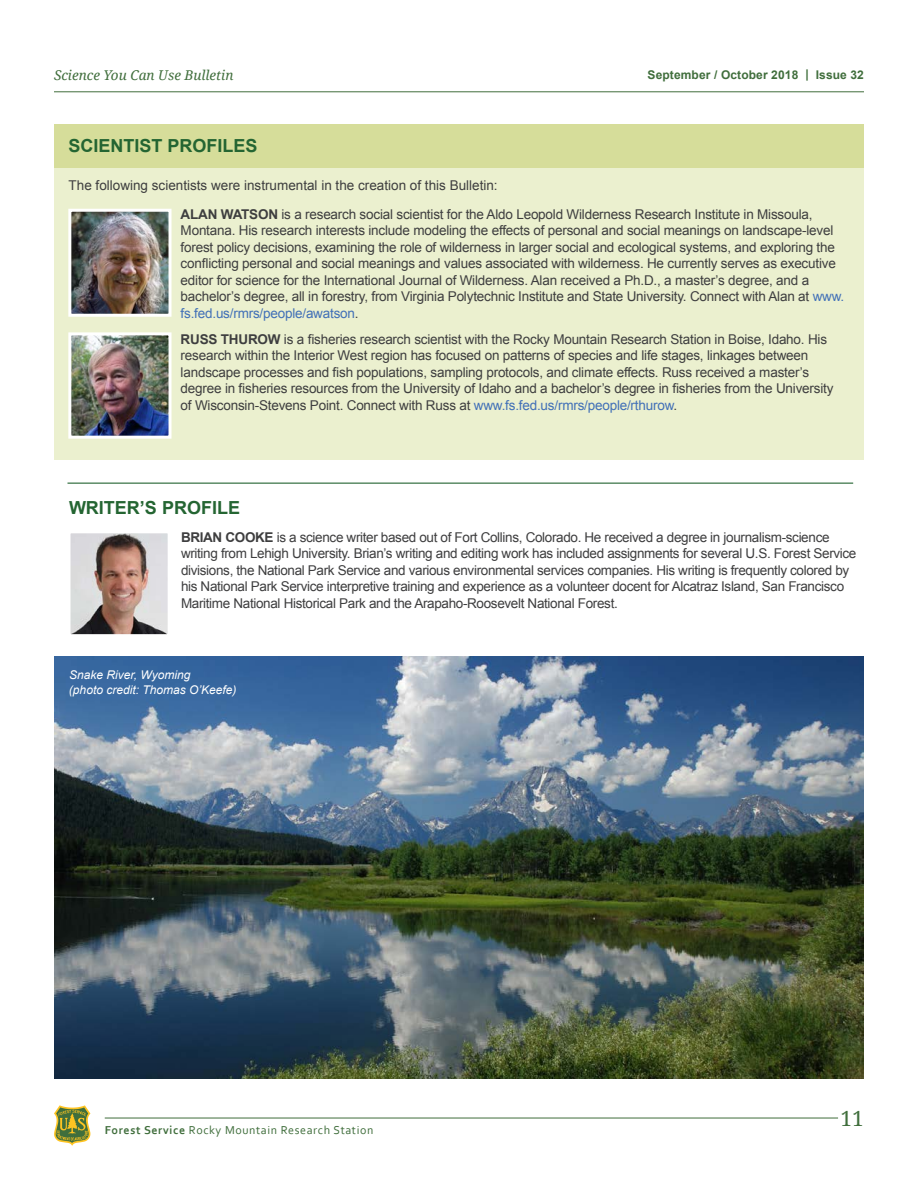
<style>
.page{position:relative;width:918px;height:1188px;background:#fff}
.page>*{position:absolute;margin:0;border:0;box-sizing:border-box;transform-origin:0 0}
.t1{font:21px "Noto Serif";color:#406e3c}
.Side_Bar_-_Heading{font:700 18px "Arial";color:#246532}
.Side_Bar-_scientist{font:13.5px/16.5px "Arial";letter-spacing:-.015em;color:#3e3e3f}
.Side_Bar_-_Text{font:13.5px "Arial";color:#3e3e3f}
.t2{font:italic 13.5px "Noto Serif";color:#406e3c}
.Figure_Caption{font:italic 12px/15px "Arial";color:#fff}
.t3{font:12px "Corbel";letter-spacing:.05em;color:#406e3c}
.t4{font:700 12px "Arial";letter-spacing:.01em;color:#406e3c}
.s1{font-weight:700}
.s2{color:#4170b7}
</style>
<div class="page">
<hr style="left:105px;top:1118px;width:733px;height:1px;background:#406e3c">
<svg style="left:54px;top:1105px;width:36px;height:41px"></svg>
<hr style="left:54px;top:91px;width:810px;height:1px;background:#406e3c">
<div style="left:54px;top:128px;width:810px;height:332px;background:#ebf0cf"></div>
<div style="left:54px;top:124px;width:810px;height:43px;background:#d6dd9a"></div>
<hr style="left:68px;top:483px;width:785px;height:1px;background:#246532">
<img style="left:72px;top:213px;width:96px;height:100px">
<div style="left:68px;top:209px;width:104px;height:108px;border:3px solid #fff"></div>
<img style="left:72px;top:336px;width:96px;height:99px">
<div style="left:68px;top:332px;width:104px;height:107px;border:3px solid #fff"></div>
<img style="left:72px;top:534px;width:95px;height:99px">
<div style="left:68px;top:530px;width:103px;height:107px;border:3px solid #fff"></div>
<img style="left:54px;top:657px;width:810px;height:421px">
<p class="t2" style="left:54px;top:66px;width:181px">Science You Can Use Bulletin</p>
<p class="t4" style="left:648px;top:67px;width:218px">September / October 2018 | Issue 32</p>
<p class="Side_Bar_-_Heading" style="left:69px;top:134px;width:191px">SCIENTIST PROFILES</p>
<p class="Side_Bar_-_Text" style="left:69px;top:177px;width:431px">The following scientists were instrumental in the creation of this Bulletin:</p>
<p class="Side_Bar-_scientist" style="left:181px;top:206px;width:665px"><span class="s1">ALAN WATSON</span> is a research social scientist for the Aldo Leopold Wilderness Research Institute in Missoula, Montana. His research interests include modeling the effects of personal and social meanings on landscape-level forest policy decisions, examining the role of wilderness in larger social and ecological systems, and exploring the conflicting personal and social meanings and values associated with wilderness. He currently serves as executive editor for science for the International Journal of Wilderness. Alan received a Ph.D., a master’s degree, and a bachelor’s degree, all in forestry, from Virginia Polytechnic Institute and State University. Connect with Alan at <span class="s2">www. fs.fed.us/rmrs/people/awatson</span>.</p>
<p class="Side_Bar-_scientist" style="left:181px;top:331px;width:654px"><span class="s1">RUSS THUROW</span> is a fisheries research scientist with the Rocky Mountain Research Station in Boise, Idaho. His research within the Interior West region has focused on patterns of species and life stages, linkages between landscape processes and fish populations, sampling protocols, and climate effects. Russ received a master’s degree in fisheries resources from the University of Idaho and a bachelor’s degree in fisheries from the University of Wisconsin-Stevens Point. Connect with Russ at <span class="s2">www.fs.fed.us/rmrs/people/rthurow</span>.</p>
<p class="Side_Bar_-_Heading" style="left:69px;top:495px;width:173px">WRITER’S PROFILE</p>
<p class="Side_Bar-_scientist" style="left:181px;top:529px;width:677px"><span class="s1">BRIAN COOKE</span> is a science writer based out of Fort Collins, Colorado. He received a degree in journalism-science writing from Lehigh University. Brian’s writing and editing work has included assignments for several U.S. Forest Service divisions, the National Park Service and various environmental services companies. His writing is frequently colored by his National Park Service interpretive training and experience as a volunteer docent for Alcatraz Island, San Francisco Maritime National Historical Park and the Arapaho-Roosevelt National Forest.</p>
<p class="Figure_Caption" style="left:69px;top:668px;width:169px">Snake River, Wyoming<br>(photo credit: Thomas O’Keefe)</p>
<p class="t3" style="left:105px;top:1123px;width:270px"><span class="s1">Forest Service</span> Rocky Mountain Research Station</p>
<h1 class="t1" style="left:841px;top:1104px;width:25px">11</h1>
</div>
